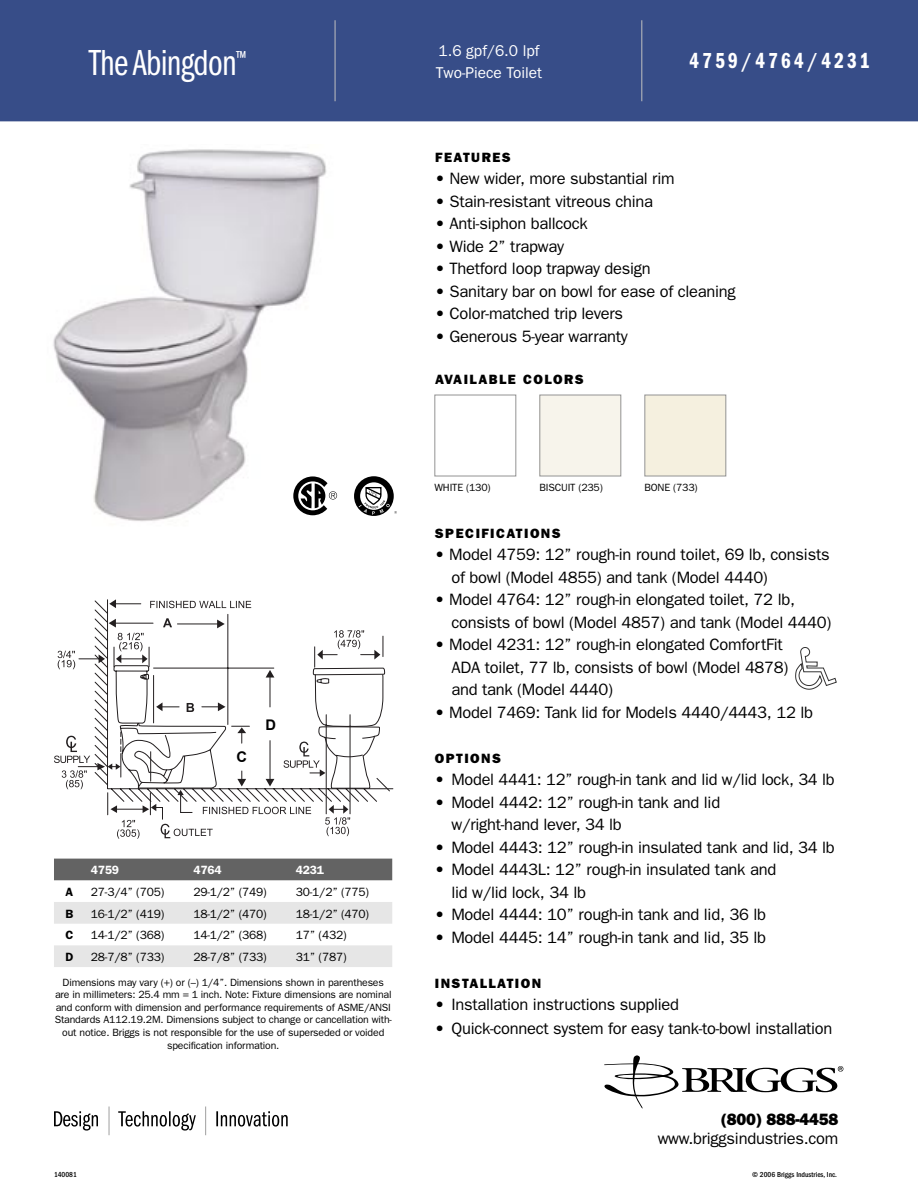
<style>
.page{position:relative;width:918px;height:1188px;background:#fff}
.page>*{position:absolute;margin:0;border:0;box-sizing:border-box;transform-origin:0 0}
.t1{font:37.5px "Franklin Gothic Book Cmpr";letter-spacing:-.02em;color:#fff}
.t2{font:22.5px "Franklin Gothic Demi Cmpr";letter-spacing:.15em;color:#fff}
.t3{font:16.5px/22.5px "Franklin Gothic";letter-spacing:-.015em;color:#000}
.t4{font:800 16.5px "Franklin Gothic";letter-spacing:-.015em;color:#000}
.t5{font:15.75px "Franklin Gothic";color:#fff}
.t6{font:700 14.7px "Arial";color:#000}
.t7{font:800 13.5px "Franklin Gothic";letter-spacing:.11em;color:#000}
.t8{font:12px "Franklin Gothic";letter-spacing:-.015em;color:#000}
.t9{font:600 12px "Franklin Gothic";letter-spacing:-.015em;color:#fff}
.t10{font:600 12px "Franklin Gothic";color:#000}
.t11{font:10.5px/12.6px "Franklin Gothic";letter-spacing:-.015em;color:#000;text-align:center}
.t12{font:500 condensed 7.5px "Franklin Gothic";color:#000}
</style>
<div class="page">
<div style="left:0;top:0;width:918px;height:122px;background:#374d88"></div>
<svg style="left:604px;top:1055px;width:239px;height:53px"></svg>
<svg style="left:54px;top:1111px;width:44px;height:20px"></svg>
<svg style="left:118px;top:1111px;width:78px;height:20px"></svg>
<svg style="left:216px;top:1111px;width:72px;height:16px"></svg>
<svg style="left:109px;top:1107px;width:1px;height:28px"></svg>
<svg style="left:205px;top:1107px;width:1px;height:28px"></svg>
<hr style="left:335px;top:20px;width:1px;height:81px;background:#c0c0c0">
<hr style="left:642px;top:20px;width:1px;height:81px;background:#c0c0c0">
<div style="left:434px;top:395px;width:82px;height:81px;border:1px solid #939393"></div>
<div style="left:540px;top:395px;width:81px;height:81px;background:#f7f4eb"></div>
<div style="left:539px;top:395px;width:82px;height:81px;border:1px solid #939393"></div>
<div style="left:645px;top:395px;width:81px;height:81px;background:#f5f0df"></div>
<div style="left:644px;top:395px;width:82px;height:81px;border:1px solid #939393"></div>
<svg style="left:795px;top:647px;width:42px;height:42px"></svg>
<img style="left:53px;top:149px;width:285px;height:373px">
<svg style="left:94px;top:599px;width:299px;height:191px"></svg>
<svg style="left:107px;top:613px;width:277px;height:5px"></svg>
<svg style="left:109px;top:599px;width:33px;height:9px"></svg>
<svg style="left:54px;top:618px;width:336px;height:221px"></svg>
<svg style="left:293px;top:476px;width:44px;height:39px"></svg>
<svg style="left:354px;top:476px;width:43px;height:40px"></svg>
<div style="left:54px;top:859px;width:338px;height:21px;background:#636363"></div>
<svg style="left:54px;top:902px;width:338px;height:65px"></svg>
<p class="t1" style="left:89px;top:42px;width:159px">The Abingdon<sup>™</sup></p>
<p class="t6" style="left:236px;top:749px;width:12px">C</p>
<p class="t6" style="left:266px;top:716px;width:12px">D</p>
<p class="t9" style="left:91px;top:863px;width:30px">4759</p>
<p class="t9" style="left:193px;top:863px;width:30px">4764</p>
<p class="t9" style="left:296px;top:863px;width:30px">4231</p>
<p class="t10" style="left:66px;top:885px;width:9px">A</p>
<p class="t8" style="left:91px;top:885px;width:75px">27-3/4” (705)</p>
<p class="t8" style="left:193px;top:885px;width:75px">29-1/2” (749)</p>
<p class="t8" style="left:296px;top:885px;width:75px">30-1/2” (775)</p>
<p class="t10" style="left:66px;top:906px;width:9px">B</p>
<p class="t8" style="left:91px;top:907px;width:75px">16-1/2” (419)</p>
<p class="t8" style="left:193px;top:907px;width:75px">18-1/2” (470)</p>
<p class="t8" style="left:296px;top:907px;width:75px">18-1/2” (470)</p>
<p class="t10" style="left:66px;top:928px;width:9px">C</p>
<p class="t8" style="left:91px;top:928px;width:75px">14-1/2” (368)</p>
<p class="t8" style="left:193px;top:928px;width:75px">14-1/2” (368)</p>
<p class="t8" style="left:296px;top:928px;width:52px">17” (432)</p>
<p class="t10" style="left:66px;top:950px;width:9px">D</p>
<p class="t8" style="left:91px;top:950px;width:75px">28-7/8” (733)</p>
<p class="t8" style="left:193px;top:950px;width:75px">28-7/8” (733)</p>
<p class="t8" style="left:296px;top:950px;width:52px">31” (787)</p>
<p class="t11" style="left:55px;top:976px;width:339px">Dimensions may vary (+) or (–) 1/4”. Dimensions shown in parentheses are in millimeters: 25.4 mm = 1 inch. Note: Fixture dimensions are nominal and conform with dimension and performance requirements of ASME/ANSI Standards A112.19.2M. Dimensions subject to change or cancellation with&shy;out notice. Briggs is not responsible for the use of superseded or voided specification information.</p>
<p class="t5" style="left:438px;top:41px;width:103px">1.6 gpf/6.0 lpf</p>
<p class="t5" style="left:436px;top:64px;width:108px">Two-Piece Toilet</p>
<p class="t2" style="left:689px;top:48px;width:182px">4759/4764/4231</p>
<p class="t7" style="left:435px;top:149px;width:77px">FEATURES</p>
<p class="t3" style="left:435px;top:167px;width:241px">• New wider, more substantial rim</p>
<p class="t3" style="left:435px;top:190px;width:219px">• Stain-resistant vitreous china</p>
<p class="t3" style="left:435px;top:212px;width:154px">• Anti-siphon ballcock</p>
<p class="t3" style="left:435px;top:235px;width:130px">• Wide 2” trapway</p>
<p class="t3" style="left:435px;top:257px;width:217px">• Thetford loop trapway design</p>
<p class="t3" style="left:435px;top:280px;width:302px">• Sanitary bar on bowl for ease of cleaning</p>
<p class="t3" style="left:435px;top:302px;width:189px">• Color-matched trip levers</p>
<p class="t3" style="left:435px;top:325px;width:194px">• Generous 5-year warranty</p>
<p class="t7" style="left:435px;top:372px;width:150px">AVAILABLE COLORS</p>
<p class="t11" style="left:435px;top:481px;width:58px">WHITE (130)</p>
<p class="t11" style="left:540px;top:481px;width:65px">BISCUIT (235)</p>
<p class="t11" style="left:645px;top:481px;width:55px">BONE (733)</p>
<p class="t7" style="left:435px;top:525px;width:127px">SPECIFICATIONS</p>
<p class="t3" style="left:451px;top:543px;width:380px;text-indent:-16px">• Model 4759: 12” rough-in round toilet, 69 lb, consists of bowl (Model 4855) and tank (Model 4440)</p>
<p class="t3" style="left:451px;top:588px;width:381px;text-indent:-16px">• Model 4764: 12” rough-in elongated toilet, 72 lb, consists of bowl (Model 4857) and tank (Model 4440)</p>
<p class="t3" style="left:451px;top:633px;width:339px;text-indent:-16px">• Model 4231: 12” rough-in elongated ComfortFit<br>ADA toilet, 77 lb, consists of bowl (Model 4878) and tank (Model 4440)</p>
<p class="t3" style="left:435px;top:700px;width:380px">• Model 7469: Tank lid for Models 4440/4443, 12 lb</p>
<p class="t7" style="left:435px;top:750px;width:68px">OPTIONS</p>
<p class="t3" style="left:435px;top:768px;width:401px">• Model 4441: 12” rough-in tank and lid w/lid lock, 34 lb</p>
<p class="t3" style="left:451px;top:790px;width:270px;text-indent:-16px">• Model 4442: 12” rough-in tank and lid w/right-hand lever, 34 lb</p>
<p class="t3" style="left:435px;top:835px;width:401px">• Model 4443: 12” rough-in insulated tank and lid, 34 lb</p>
<p class="t3" style="left:451px;top:858px;width:326px;text-indent:-16px">• Model 4443L: 12” rough-in insulated tank and lid w/lid lock, 34 lb</p>
<p class="t3" style="left:435px;top:903px;width:333px">• Model 4444: 10” rough-in tank and lid, 36 lb</p>
<p class="t3" style="left:435px;top:925px;width:333px">• Model 4445: 14” rough-in tank and lid, 35 lb</p>
<p class="t7" style="left:435px;top:975px;width:108px">INSTALLATION</p>
<p class="t3" style="left:435px;top:993px;width:246px">• Installation instructions supplied</p>
<p class="t3" style="left:435px;top:1017px;width:399px">• Quick-connect system for easy tank-to-bowl installation</p>
<p class="t4" style="left:721px;top:1109px;width:119px">(800) 888-4458</p>
<p class="t3" style="left:658px;top:1127px;width:182px">www.briggsindustries.com</p>
<p class="t12" style="left:54px;top:1170px;width:24px">140081</p>
<p class="t12" style="left:752px;top:1170px;width:86px">© 2006 Briggs Industries, Inc.</p>
</div>
